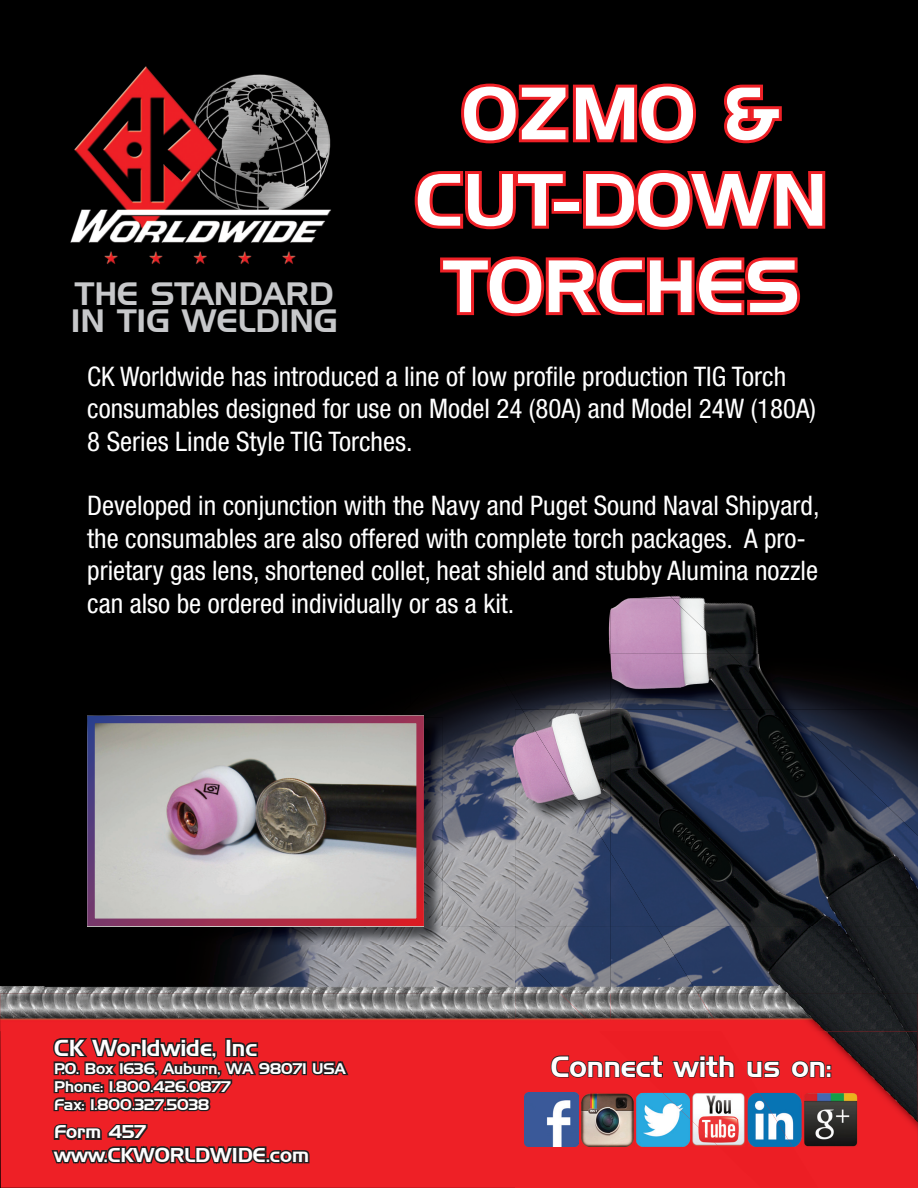
<style>
.page{position:relative;width:918px;height:1188px;background:#000}
.page>*{position:absolute;margin:0;border:0;box-sizing:border-box;transform-origin:0 0}
.t1{font:72px/86.4px "Handel Gothic BT";color:#fff;text-align:center}
.t2{font:31.5px/27px "Handel Gothic BT";color:#c7c8ca}
.t3{font:28.5px "Handel Gothic BT";color:#fff}
.t4{font:condensed 27px/32.4px "Helvetica Neue LT Std";color:#fff}
.t5{font:22.5px "Handel Gothic BT";color:#fff}
.t6{font:19.5px "Handel Gothic BT";color:#fff}
.t7{font:18px "Handel Gothic BT";color:#fff}
.t8{font:15px/18px "Handel Gothic BT";color:#fff}
</style>
<div class="page">
<img style="left:70px;top:66px;width:261px;height:198px">
<img style="left:87px;top:715px;width:311px;height:1px">
<div style="left:0;top:1031px;width:515px;height:157px;background:#ee2026"></div>
<img style="left:0;top:986px;width:45px;height:8px">
<img style="left:45px;top:926px;width:470px;height:68px">
<img style="left:0;top:994px;width:560px;height:37px">
<div style="left:515px;top:1031px;width:96px;height:157px;background:#ee2026"></div>
<img style="left:398px;top:696px;width:117px;height:230px">
<img style="left:490px;top:926px;width:25px;height:24px">
<img style="left:515px;top:710px;width:96px;height:284px">
<svg style="left:599px;top:1031px;width:12px;height:12px"></svg>
<img style="left:560px;top:994px;width:51px;height:37px">
<img style="left:611px;top:994px;width:110px;height:194px">
<img style="left:611px;top:926px;width:45px;height:68px">
<img style="left:608px;top:595px;width:64px;height:59px">
<img style="left:488px;top:654px;width:242px;height:56px">
<img style="left:522px;top:710px;width:89px;height:143px">
<img style="left:730px;top:602px;width:29px;height:52px">
<img style="left:730px;top:654px;width:163px;height:56px">
<img style="left:867px;top:710px;width:51px;height:76px">
<img style="left:611px;top:598px;width:119px;height:56px">
<img style="left:611px;top:710px;width:256px;height:216px">
<img style="left:866px;top:786px;width:52px;height:140px">
<img style="left:721px;top:1031px;width:197px;height:157px">
<img style="left:656px;top:926px;width:262px;height:105px">
<img style="left:698px;top:994px;width:220px;height:37px">
<svg style="left:461px;top:83px;width:235px;height:61px"></svg>
<svg style="left:724px;top:84px;width:58px;height:60px"></svg>
<svg style="left:414px;top:171px;width:155px;height:59px"></svg>
<div style="left:552px;top:199px;width:30px;height:15px;border:6px solid #ee2026"></div>
<svg style="left:580px;top:170px;width:246px;height:60px"></svg>
<svg style="left:440px;top:256px;width:361px;height:61px"></svg>
<img style="left:89px;top:880px;width:354px;height:65px">
<img style="left:424px;top:718px;width:19px;height:162px">
<img style="left:96px;top:725px;width:319px;height:192px">
<svg style="left:51px;top:1032px;width:300px;height:82px;background:#9d1f23"></svg>
<svg style="left:49px;top:1121px;width:262px;height:49px;background:#a61f23"></svg>
<svg style="left:550px;top:1055px;width:114px;height:23px;background:#ae1f23"></svg>
<svg style="left:671px;top:1055px;width:64px;height:24px;background:#aa1e22"></svg>
<svg style="left:746px;top:1060px;width:35px;height:18px"></svg>
<svg style="left:791px;top:1060px;width:40px;height:18px"></svg>
<img style="left:525px;top:1093px;width:109px;height:54px">
<img style="left:636px;top:1093px;width:54px;height:54px">
<img style="left:663px;top:1093px;width:27px;height:26px">
<img style="left:748px;top:1093px;width:11px;height:54px">
<img style="left:759px;top:1093px;width:98px;height:54px">
<img style="left:692px;top:1093px;width:27px;height:27px">
<img style="left:719px;top:1093px;width:27px;height:27px">
<img style="left:692px;top:1120px;width:54px;height:27px">
<p class="t2" style="left:71px;top:280px;width:268px">THE STANDARD<br>IN TIG WELDING</p>
<h1 class="t1" style="left:416px;top:70px;width:413px">OZMO &amp;<br>CUT-DOWN<br>TORCHES</h1>
<p class="t4" style="left:87px;top:360px;width:730px">CK Worldwide has introduced a line of low profile production TIG Torch consumables designed for use on Model 24 (80A) and Model 24W (180A)<br>8 Series Linde Style TIG Torches.</p>
<p class="t4" style="left:87px;top:490px;width:734px">Developed in conjunction with the Navy and Puget Sound Naval Shipyard, the consumables are also offered with complete torch packages. A pro&shy;prietary gas lens, shortened collet, heat shield and stubby Alumina nozzle can also be ordered individually or as a kit.</p>
<p class="t5" style="left:54px;top:1034px;width:205px">CK Worldwide, Inc</p>
<p class="t8" style="left:54px;top:1059px;width:293px">P.O. Box 1636, Auburn, WA 98071 USA<br>Phone: 1.800.426.0877<br>Fax: 1.800.327.5038</p>
<p class="t7" style="left:54px;top:1121px;width:94px">Form 457</p>
<p class="t6" style="left:54px;top:1143px;width:257px">www.CKWORLDWIDE.com</p>
<p class="t3" style="left:551px;top:1049px;width:283px">Connect with us on:</p>
</div>
